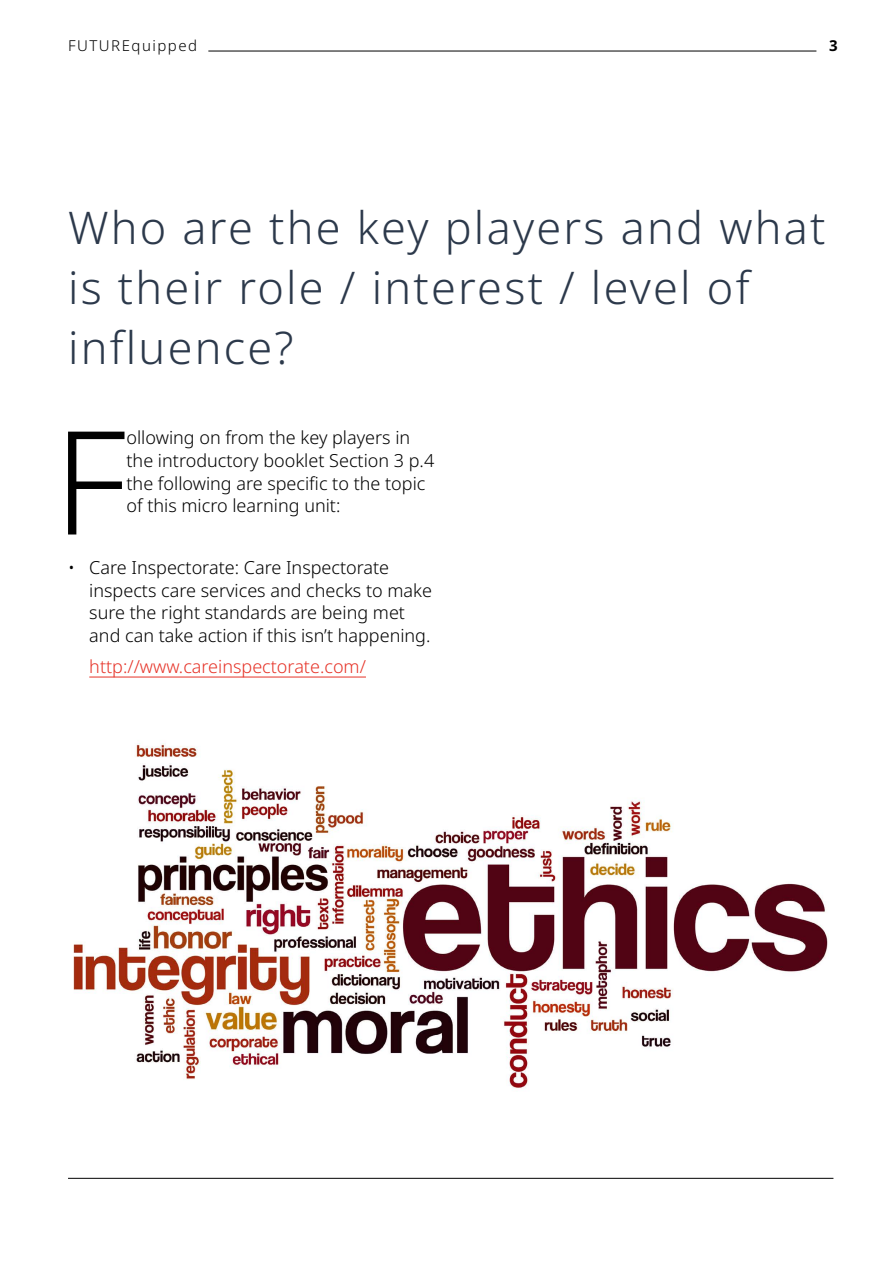
<style>
.page{position:relative;width:893px;height:1263px;background:#fff}
.page>*{position:absolute;margin:0;border:0;box-sizing:border-box;transform-origin:0 0}
.t1{font:300 144px "Noto Sans";color:#000}
.t2{font:300 45px/60px "Noto Sans";letter-spacing:.05em;color:#2c394b}
.t3{font:300 18px/22.5px "Noto Sans";color:#000}
.t4{font:300 18px "Noto Sans";color:#e63328}
.t5{font:300 15px "Noto Sans";letter-spacing:.1em;color:#000}
.t6{font:700 15px "Noto Sans";color:#000}
</style>
<div class="page">
<hr style="left:208px;top:51px;width:608px;height:1px;background:#000">
<hr style="left:68px;top:1178px;width:765px;height:1px;background:#000">
<hr style="left:89px;top:677px;width:277px;height:1px;background:#e63328">
<img style="left:73px;top:743px;width:755px;height:345px">
<p class="t5" style="left:68px;top:35px;width:131px">FUTUREquipped</p>
<p class="t6" style="left:829px;top:35px;width:10px">3</p>
<h2 class="t2" style="left:68px;top:198px;width:759px">Who are the key players and what is their role / interest / level of influence?</h2>
<h1 class="t1" style="left:54px;top:381px;width:74px">F</h1>
<p class="t3" style="left:127px;top:427px;width:309px">ollowing on from the key players in the introductory booklet Section 3 p.4 the following are specific to the topic of this micro learning unit:</p>
<p class="t3" style="left:89px;top:557px;width:344px;text-indent:-21px">• Care Inspectorate: Care Inspectorate inspects care services and checks to make sure the right standards are being met and can take action if this isn’t happening.</p>
<p class="t4" style="left:89px;top:653px;width:278px">http://www.careinspectorate.com/</p>
</div>
